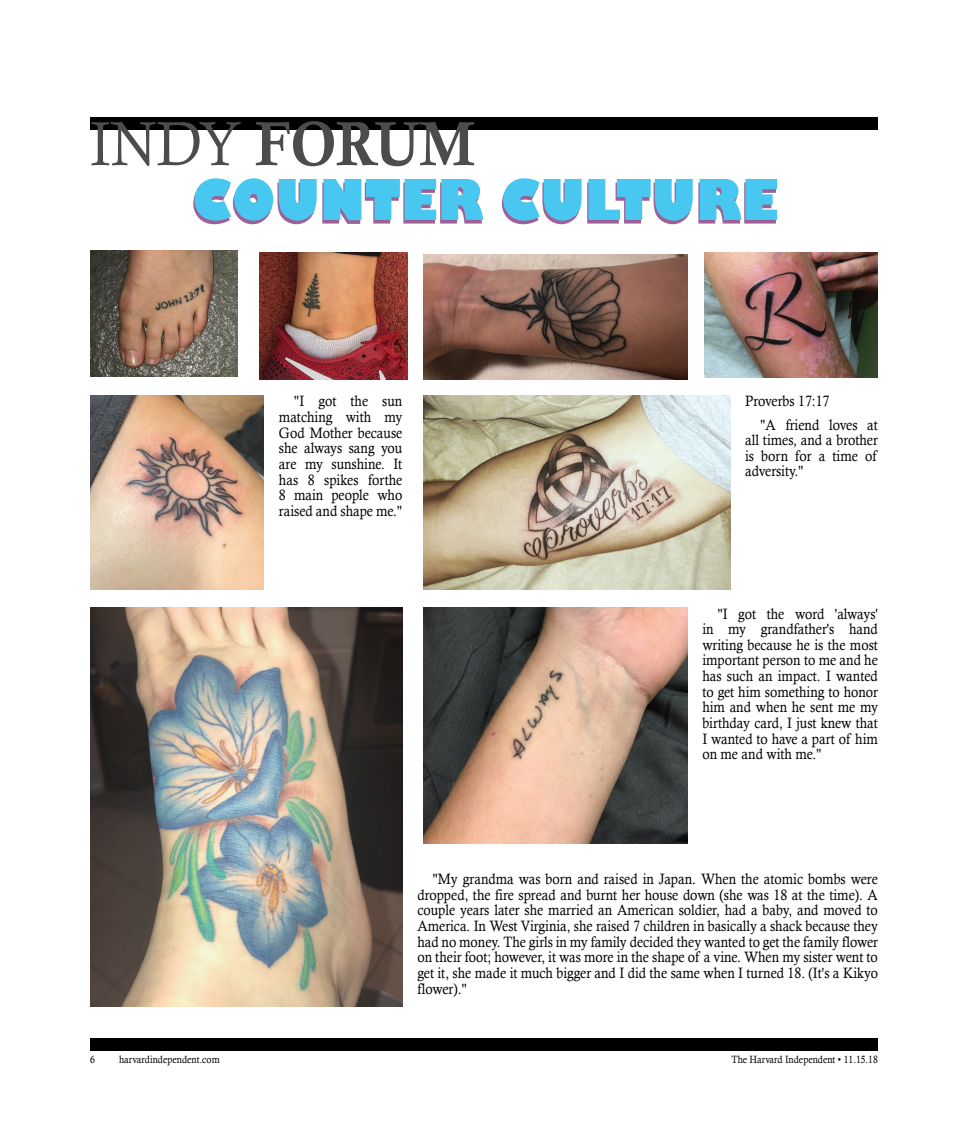
<style>
.page{position:relative;width:968px;height:1125px;background:#fff}
.page>*{position:absolute;margin:0;border:0;box-sizing:border-box;transform-origin:0 0}
.t1{font:62.5px "Calis MT Bol";color:#4b4c4d;scale:.9 1}
.t2{font:800 55px "Gill Sans";color:#48c8f0;scale:.93 1}
.t3{font:15px/15.6px "Calisto";color:#000;text-align:justify;scale:.9 1}
.t4{font:10.5px "Calisto";color:#000;scale:.9 1}
.s1{font-family:"Calisto"}
</style>
<div class="page">
<div style="left:90px;top:117px;width:788px;height:13px;background:#000"></div>
<div style="left:90px;top:1038px;width:788px;height:13px;background:#000"></div>
<img style="left:90px;top:608px;width:312px;height:398px">
<img style="left:424px;top:396px;width:306px;height:194px">
<img style="left:424px;top:608px;width:263px;height:235px">
<img style="left:90px;top:396px;width:174px;height:194px">
<img style="left:704px;top:253px;width:174px;height:125px">
<img style="left:424px;top:254px;width:263px;height:125px">
<img style="left:90px;top:250px;width:148px;height:127px">
<img style="left:259px;top:253px;width:148px;height:126px">
<h1 class="t1" style="left:90px;top:108px;width:429px"><span class="s1">INDY</span> FORUM</h1>
<h2 class="t2" style="left:192px;top:165px;width:632px">COUNTER CULTURE</h2>
<p class="t3" style="left:279px;top:393px;width:139px;text-indent:15px">"I got the sun matching with my God Mother because she always sang you are my sunshine. It has 8 spikes forthe 8 main people who raised and shape me."</p>
<p class="t3" style="left:760px;top:390px;width:132px;line-height:23.1px;text-indent:-15px">Proverbs 17:17<br>"A friend loves at</p>
<p class="t3" style="left:745px;top:432px;width:149px">all times, and a brother is born for a time of adversity."</p>
<p class="t3" style="left:702px;top:605px;width:197px;text-indent:15px">"I got the word 'always' in my grandfather's hand writing because he is the most important person to me and he has such an impact. I wanted to get him something to honor him and when he sent me my birthday card, I just knew that I wanted to have a part of him on me and with me."</p>
<p class="t3" style="left:417px;top:871px;width:513px;text-indent:15px">"My grandma was born and raised in Japan. When the atomic bombs were dropped, the fire spread and burnt her house down (she was 18 at the time). A couple years later she married an American soldier, had a baby, and moved to America. In West Virginia, she raised 7 children in basically a shack because they had no money. The girls in my family decided they wanted to get the family flower on their foot; however, it was more in the shape of a vine. When my sister went to get it, she made it much bigger and I did the same when I turned 18. (It's a Kikyo flower)."</p>
<p class="t4" style="left:90px;top:1053px;width:7px">6</p>
<p class="t4" style="left:119px;top:1053px;width:113px">harvardindependent.com</p>
<p class="t4" style="left:731px;top:1053px;width:164px">The Harvard Independent • 11.15.18</p>
</div>
